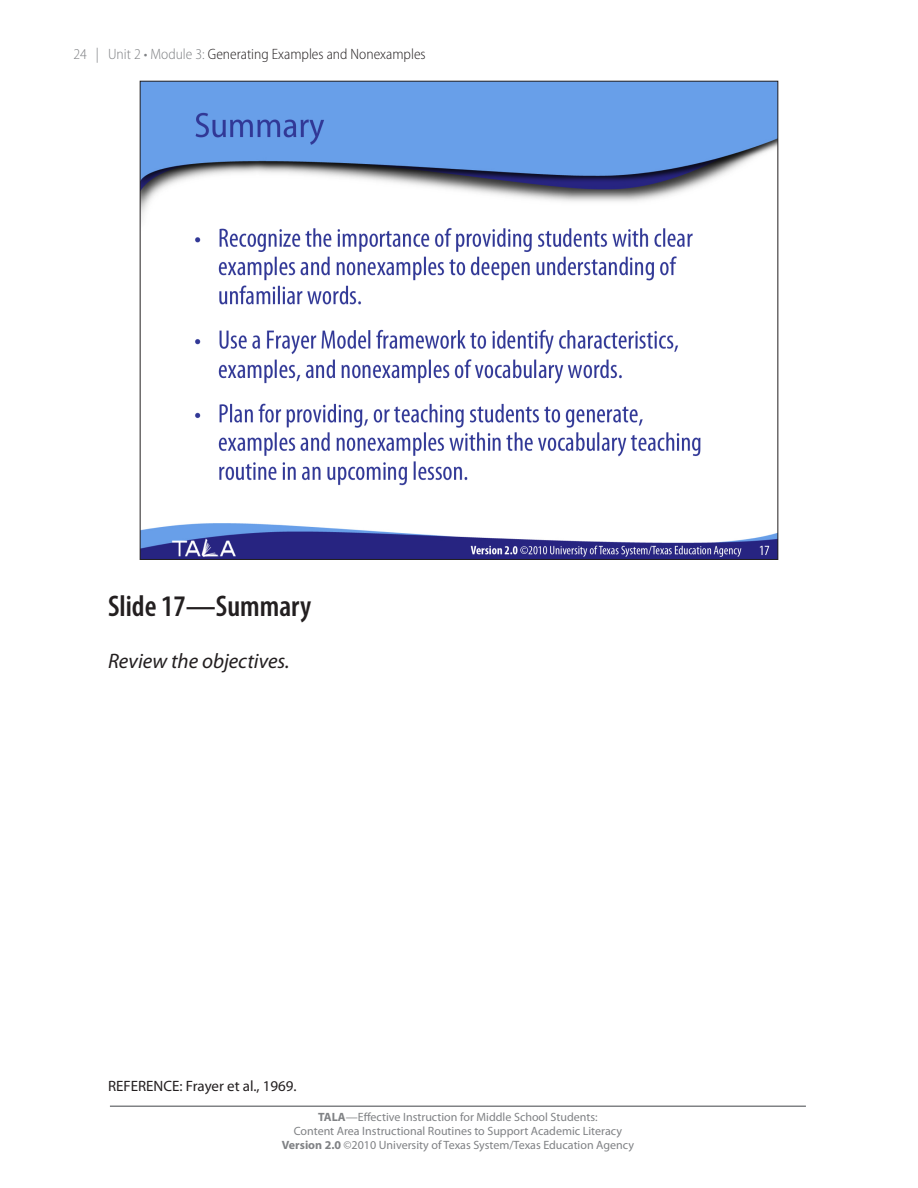
<style>
.page{position:relative;width:918px;height:1188px;background:#fff}
.page>*{position:absolute;margin:0;border:0;box-sizing:border-box;transform-origin:0 0}
.Slide_Name{font:600 condensed 30px "Myriad Pro";color:#231f20}
.Directive{font:italic 21px "Myriad Pro";color:#231f20}
.t1{font:300 semi-condensed 15px "Myriad Pro";color:#231f20}
.t2{font:15px "Myriad Pro";color:#231f20}
.t3{font:12px/14.4px "Myriad Pro";color:#808285;text-align:center}
.s1{color:#808285}
.s2{font-weight:700}
</style>
<div class="page">
<hr style="left:110px;top:1106px;width:696px;height:1px;background:#808285">
<img style="left:142px;top:83px;width:634px;height:475px">
<p class="t1" style="left:74px;top:46px;width:354px"><span class="s1">24 | Unit 2 • Module 3:</span> Generating Examples and Nonexamples</p>
<p class="Slide_Name" style="left:108px;top:590px;width:205px">Slide 17—Summary</p>
<p class="Directive" style="left:108px;top:650px;width:183px">Review the objectives.</p>
<p class="t2" style="left:108px;top:1078px;width:190px">REFERENCE: Frayer et al., 1969.</p>
<p class="t3" style="left:282px;top:1110px;width:354px"><span class="s2">TALA</span>—Effective Instruction for Middle School Students:<br>Content Area Instructional Routines to Support Academic Literacy<br><span class="s2">Version 2.0</span> ©2010 University of Texas System/Texas Education Agency</p>
</div>
